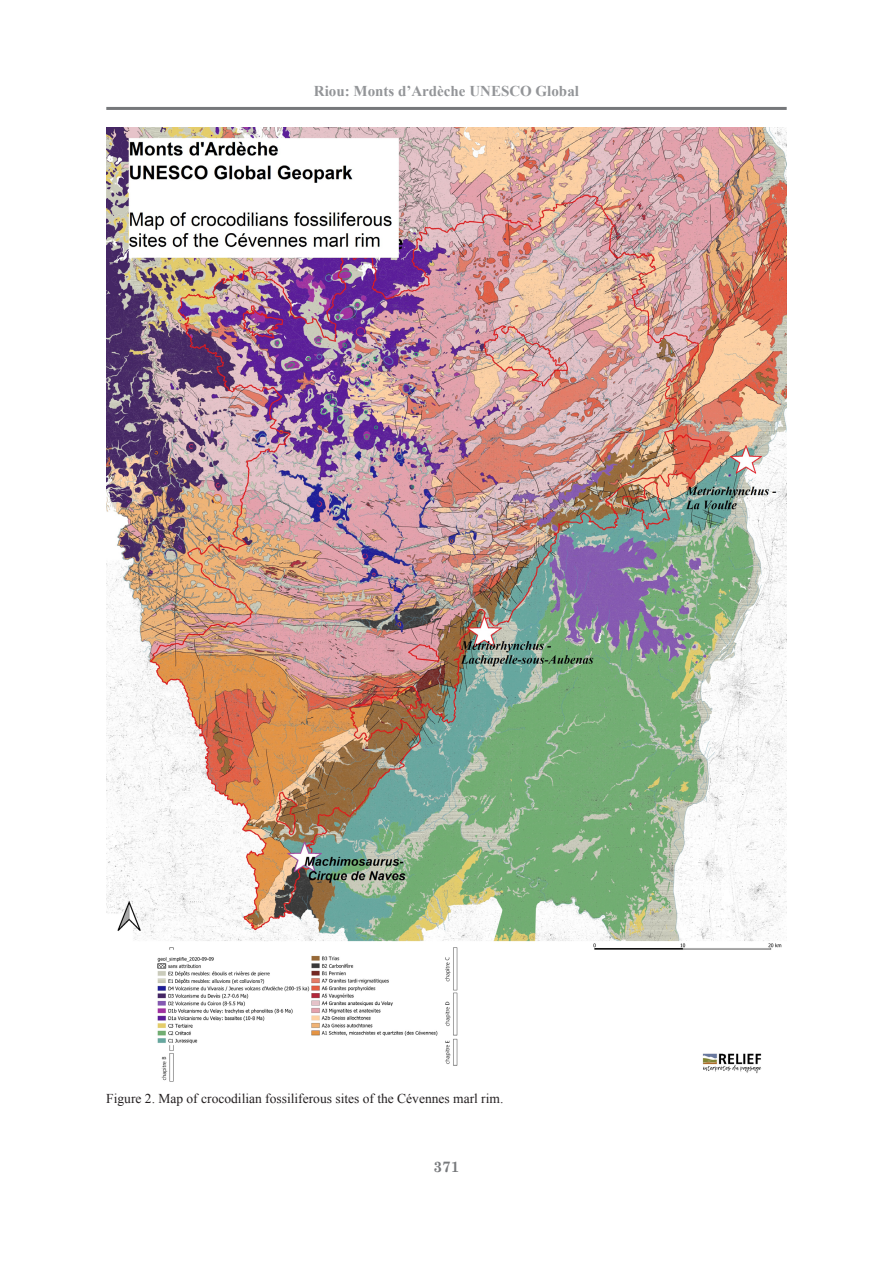
<style>
.page{position:relative;width:893px;height:1263px;background:#fff}
.page>*{position:absolute;margin:0;border:0;box-sizing:border-box;transform-origin:0 0}
.t1{font:700 15px "Times New Roman";color:#939598}
.t2{font:700 15px "Century Schoolbook";color:#76787b}
.t3{font:13.5px "Times New Roman";color:#231f20}
</style>
<div class="page">
<hr style="left:106px;top:107px;width:681px;height:3px;background:#76787b">
<img style="left:106px;top:128px;width:681px;height:954px">
<p class="t1" style="left:314px;top:80px;width:267px">Riou: Monts d’Ardèche UNESCO Global</p>
<p class="t3" style="left:106px;top:1089px;width:399px">Figure 2. Map of crocodilian fossiliferous sites of the Cévennes marl rim.</p>
<p class="t2" style="left:434px;top:1157px;width:27px">371</p>
</div>
